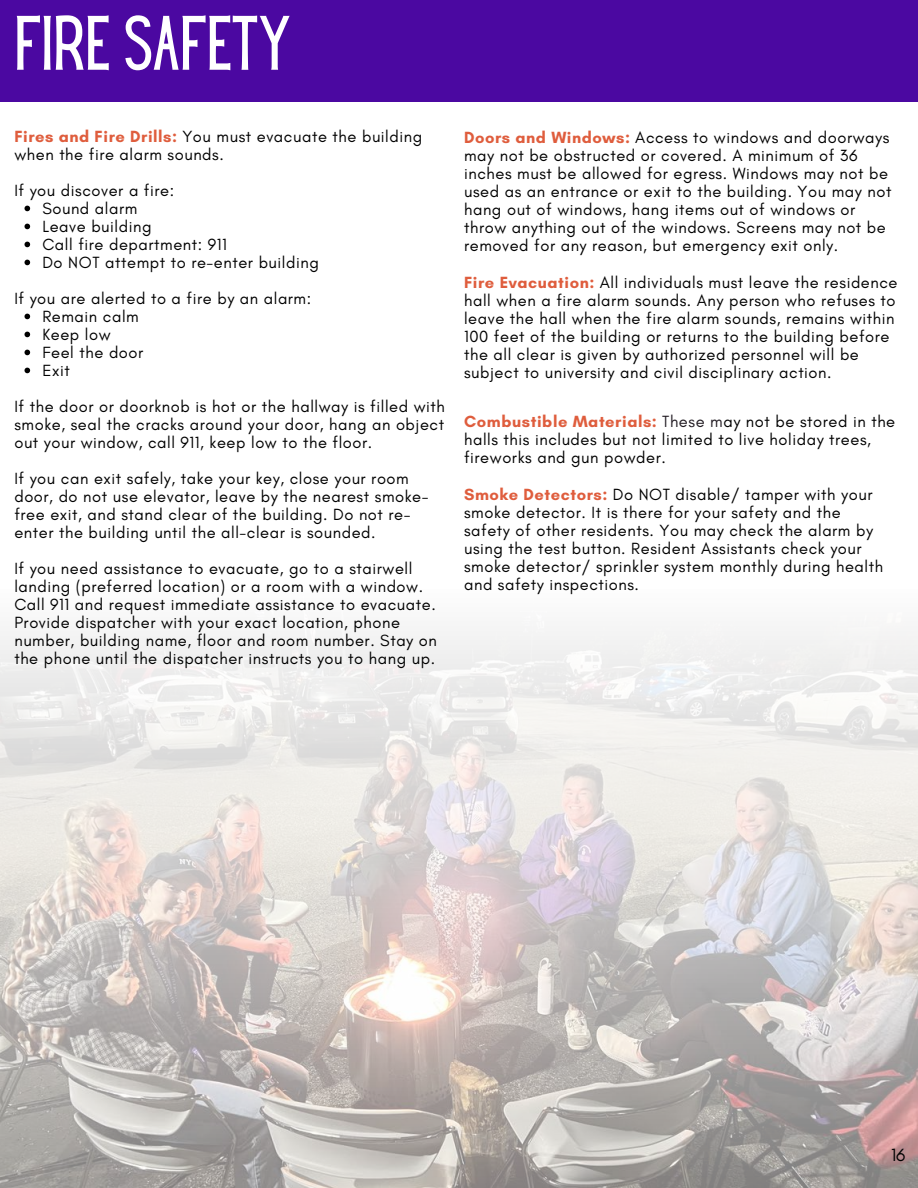
<style>
.page{position:relative;width:918px;height:1188px;background:#fff}
.page>*{position:absolute;margin:0;border:0;box-sizing:border-box;transform-origin:0 0}
.t1{font:67.35px "Hey Gotcha";color:#fff}
.t2{font:18px "Glacial Indifference";color:#000}
.t3{font:16.5px/18px "Glacial Indifference";letter-spacing:.035em;color:#000}
.s1{font-weight:700;color:#df5d3d}
.s2{color:#221c23}
</style>
<div class="page">
<div style="left:0;top:0;width:918px;height:102px;background:#4b08a1"></div>
<svg style="left:0;top:631px;width:918px;height:557px;background:#d5d0ce"></svg>
<svg style="left:25px;top:206px;width:5px;height:5px"></svg>
<svg style="left:25px;top:224px;width:5px;height:5px"></svg>
<svg style="left:25px;top:242px;width:5px;height:5px"></svg>
<svg style="left:25px;top:260px;width:5px;height:5px"></svg>
<svg style="left:25px;top:314px;width:5px;height:5px"></svg>
<svg style="left:25px;top:332px;width:5px;height:5px"></svg>
<svg style="left:25px;top:350px;width:5px;height:5px"></svg>
<svg style="left:25px;top:368px;width:5px;height:5px"></svg>
<p class="t1" style="left:14px;top:16px;width:276px">FIRE SAFETY</p>
<p class="t3" style="left:14px;top:127px;width:409px"><span class="s1">Fires and Fire Drills:</span> You must evacuate the building when the fire alarm sounds.</p>
<p class="t3" style="left:14px;top:181px;width:161px">If you discover a fire:</p>
<p class="t3" style="left:42px;top:199px;width:96px">Sound alarm</p>
<p class="t3" style="left:42px;top:217px;width:111px">Leave building</p>
<p class="t3" style="left:42px;top:235px;width:186px">Call fire department: 911</p>
<p class="t3" style="left:42px;top:253px;width:278px">Do NOT attempt to re-enter building</p>
<p class="t3" style="left:42px;top:307px;width:98px">Remain calm</p>
<p class="t3" style="left:42px;top:325px;width:70px">Keep low</p>
<p class="t3" style="left:42px;top:343px;width:102px">Feel the door</p>
<p class="t3" style="left:42px;top:361px;width:29px">Exit</p>
<p class="t3" style="left:14px;top:289px;width:298px">If you are alerted to a fire by an alarm:</p>
<p class="t3" style="left:14px;top:397px;width:432px;text-align:justify">If the door or doorknob is hot or the hallway is filled with smoke, seal the cracks around your door, hang an object out your window, call 911, keep low to the floor.</p>
<p class="t3" style="left:14px;top:469px;width:416px">If you can exit safely, take your key, close your room door, do not use elevator, leave by the nearest smoke&shy;free exit, and stand clear of the building. Do not re&shy;enter the building until the all-clear is sounded.</p>
<p class="t3" style="left:14px;top:559px;width:424px">If you need assistance to evacuate, go to a stairwell landing (preferred location) or a room with a window.<br>Call 911 and request immediate assistance to evacuate.<br>Provide dispatcher with your exact location, phone number, building name, floor and room number. Stay on the phone until the dispatcher instructs you to hang up.</p>
<p class="t3" style="left:464px;top:129px;width:429px"><span class="s1">Doors and Windows:</span> Access to windows and doorways may not be obstructed or covered. A minimum of 36 inches must be allowed for egress. Windows may not be used as an entrance or exit to the building. You may not hang out of windows, hang items out of windows or throw anything out of the windows. Screens may not be removed for any reason, but emergency exit only.</p>
<p class="t3" style="left:464px;top:274px;width:435px"><span class="s1">Fire Evacuation:</span> All individuals must leave the residence hall when a fire alarm sounds. Any person who refuses to leave the hall when the fire alarm sounds, remains within 100 feet of the building or returns to the building before the all clear is given by authorized personnel will be subject to university and civil disciplinary action.</p>
<p class="t3" style="left:464px;top:412px;width:433px"><span class="s1">Combustible Materials:</span> <span class="s2">These m</span>ay not be stored in the halls this includes but not limited to live holiday trees, fireworks and gun powder.</p>
<p class="t3" style="left:464px;top:485px;width:421px"><span class="s1">Smoke Detectors:</span> Do NOT disable/ tamper with your smoke detector. It is there for your safety and the safety of other residents. You may check the alarm by using the test button. Resident Assistants check your smoke detector/ sprinkler system monthly during health and safety inspections.</p>
<p class="t2" style="left:891px;top:1144px;width:16px">16</p>
</div>
